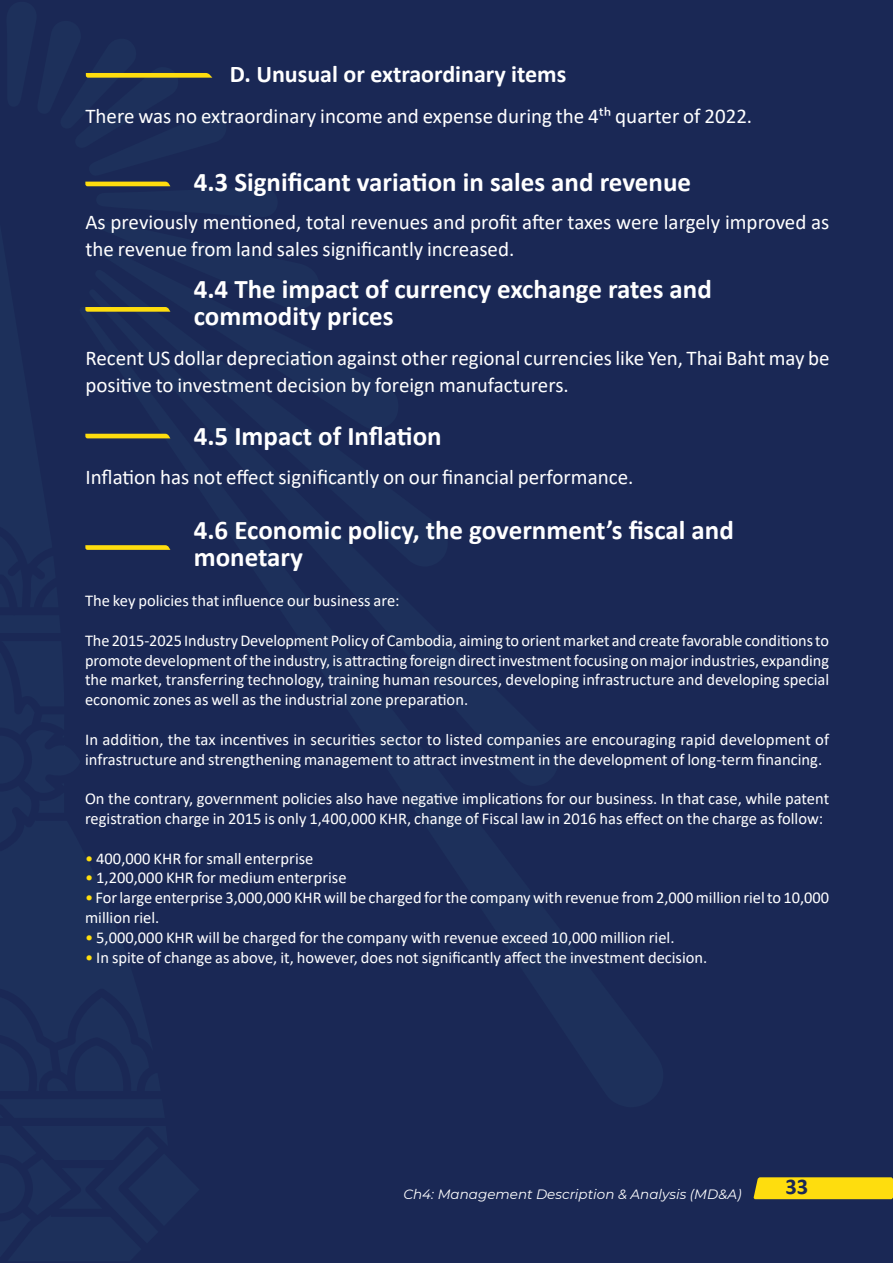
<style>
.page{position:relative;width:893px;height:1263px;background:#1a2855}
.page>*{position:absolute;margin:0;border:0;box-sizing:border-box;transform-origin:0 0}
.t1{font:700 27px/27px "Calibri";color:#fff}
.t2{font:700 24px "Calibri";color:#fff}
.t3{font:700 22.5px "Calibri";color:#1a2855}
.t4{font:21px/27px "Calibri";color:#fff}
.t5{font:16.5px/19.8px "Calibri";color:#fff}
.t6{font:italic 13.5px "Montserrat";color:#fff}
.s1{color:#fedd0e}
</style>
<div class="page">
<div style="left:753px;top:1177px;width:140px;height:22px;background:#fedd0e"></div>
<svg style="left:85px;top:72px;width:128px;height:6px"></svg>
<svg style="left:85px;top:182px;width:86px;height:130px"></svg>
<svg style="left:85px;top:434px;width:85px;height:4px"></svg>
<svg style="left:85px;top:545px;width:85px;height:5px"></svg>
<h2 class="t2" style="left:230px;top:57px;width:338px">D. Unusual or extraordinary items</h2>
<p class="t4" style="left:85px;top:102px;width:668px">There was no extraordinary income and expense during the 4th quarter of 2022.</p>
<h1 class="t1" style="left:194px;top:168px;width:499px">4.3 Significant variation in sales and revenue</h1>
<p class="t4" style="left:85px;top:208px;width:746px">As previously mentioned, total revenues and profit after taxes were largely improved as the revenue from land sales significantly increased.</p>
<h1 class="t1" style="left:194px;top:276px;width:520px">4.4 The impact of currency exchange rates and commodity prices</h1>
<p class="t4" style="left:85px;top:344px;width:746px">Recent US dollar depreciation against other regional currencies like Yen, Thai Baht may be positive to investment decision by foreign manufacturers.</p>
<h1 class="t1" style="left:194px;top:422px;width:249px">4.5 Impact of Inflation</h1>
<p class="t4" style="left:85px;top:463px;width:550px">Inflation has not effect significantly on our financial performance.</p>
<h1 class="t1" style="left:194px;top:516px;width:542px">4.6 Economic policy, the government’s fiscal and monetary</h1>
<p class="t5" style="left:85px;top:590px;width:316px">The key policies that influence our business are:</p>
<p class="t5" style="left:85px;top:630px;width:746px;text-align:justify">The 2015-2025 Industry Development Policy of Cambodia, aiming to orient market and create favorable conditions to promote development of the industry, is attracting foreign direct investment focusing on major industries, expanding the market, transferring technology, training human resources, developing infrastructure and developing special economic zones as well as the industrial zone preparation.</p>
<p class="t5" style="left:85px;top:729px;width:746px">In addition, the tax incentives in securities sector to listed companies are encouraging rapid development of infrastructure and strengthening management to attract investment in the development of long-term financing.</p>
<p class="t5" style="left:85px;top:788px;width:746px">On the contrary, government policies also have negative implications for our business. In that case, while patent registration charge in 2015 is only 1,400,000 KHR, change of Fiscal law in 2016 has effect on the charge as follow:</p>
<p class="t5" style="left:85px;top:848px;width:230px"><span class="s1">•</span> 400,000 KHR for small enterprise</p>
<p class="t5" style="left:85px;top:868px;width:263px"><span class="s1">•</span> 1,200,000 KHR for medium enterprise</p>
<p class="t5" style="left:85px;top:887px;width:746px"><span class="s1">•</span> For large enterprise 3,000,000 KHR will be charged for the company with revenue from 2,000 million riel to 10,000 million riel.</p>
<p class="t5" style="left:85px;top:927px;width:591px"><span class="s1">•</span> 5,000,000 KHR will be charged for the company with revenue exceed 10,000 million riel.</p>
<p class="t5" style="left:85px;top:947px;width:624px"><span class="s1">•</span> In spite of change as above, it, however, does not significantly affect the investment decision.</p>
<p class="t6" style="left:403px;top:1185px;width:340px">Ch4: Management Description &amp; Analysis (MD&amp;A)</p>
<h3 class="t3" style="left:785px;top:1171px;width:24px">33</h3>
</div>
